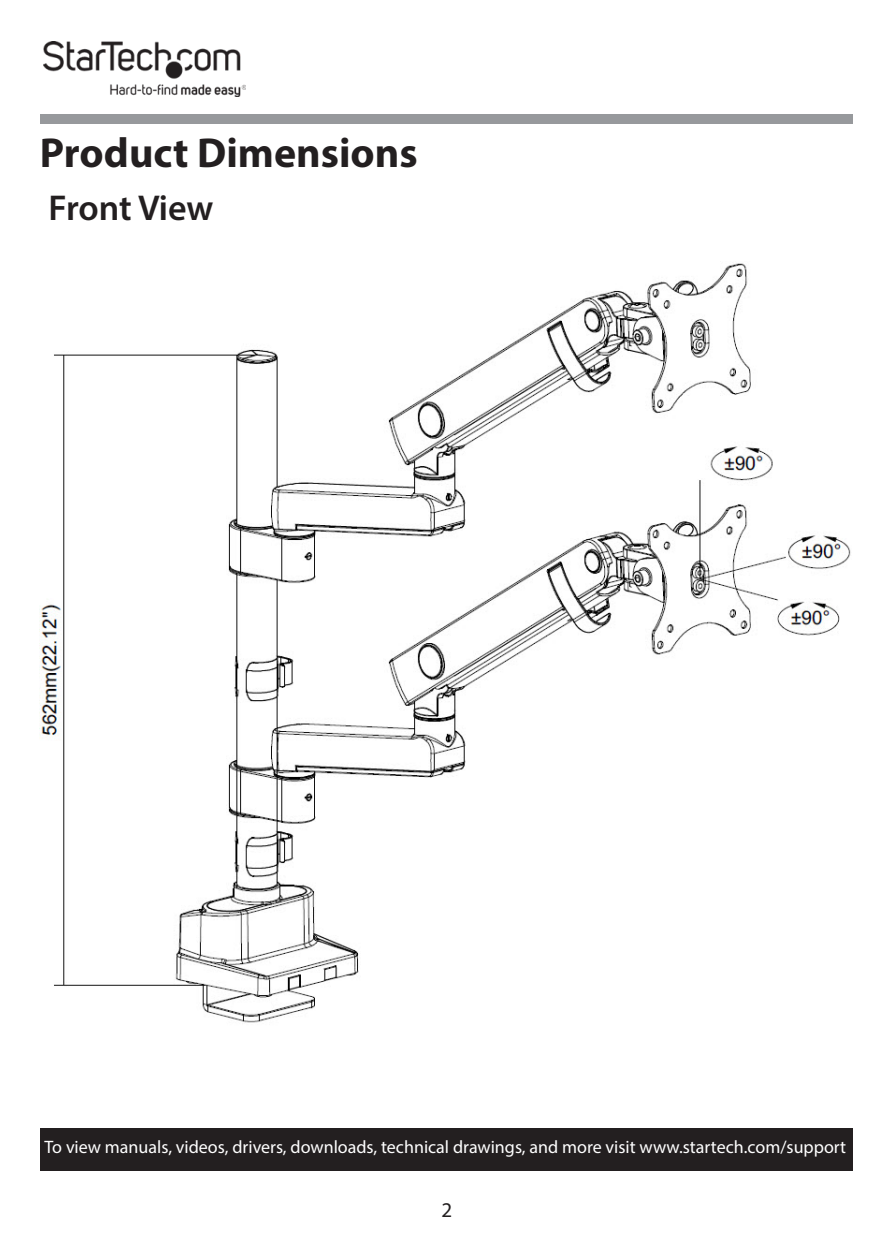
<style>
.page{position:relative;width:893px;height:1259px;background:#fff}
.page>*{position:absolute;margin:0;border:0;box-sizing:border-box;transform-origin:0 0}
.t1{font:700 42px "Myriad Pro";color:#231f20}
.t2{font:600 36px "Myriad Pro";letter-spacing:-.005em;color:#231f20}
.t3{font:21px "Myriad Pro";color:#231f20}
.marketing_text{font:18px "Myriad Pro";color:#fff}
</style>
<div class="page">
<img style="left:43px;top:42px;width:203px;height:55px">
<div style="left:40px;top:115px;width:812px;height:9px;background:#97999c"></div>
<div style="left:40px;top:1128px;width:812px;height:42px;background:#231f20"></div>
<img style="left:40px;top:263px;width:811px;height:760px">
<h1 class="t1" style="left:40px;top:125px;width:379px">Product Dimensions</h1>
<h2 class="t2" style="left:48px;top:185px;width:167px">Front View</h2>
<p class="marketing_text" style="left:45px;top:1135px;width:803px">To view manuals, videos, drivers, downloads, technical drawings, and more visit www.startech.com/support</p>
<p class="t3" style="left:442px;top:1197px;width:12px">2</p>
</div>
